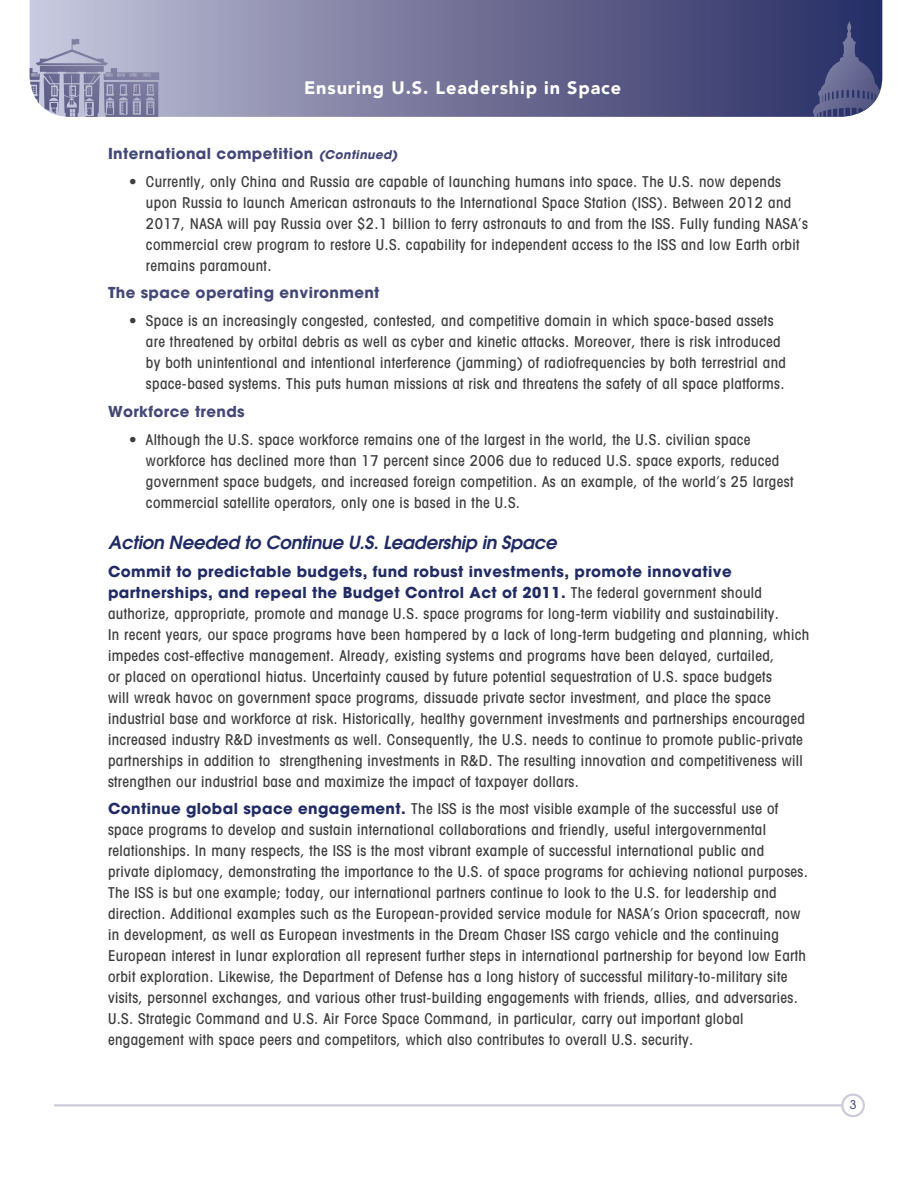
<style>
.page{position:relative;width:918px;height:1188px;background:#fff}
.page>*{position:absolute;margin:0;border:0;box-sizing:border-box;transform-origin:0 0}
.t1{font:italic 600 18px "Avant Garde";letter-spacing:-.01em;color:#212b64}
.t2{font:900 18px "Avenir";letter-spacing:.05em;color:#fff}
.t3{font:500 condensed 15px/21px "Avant Garde";letter-spacing:.025em;color:#3e3e3f}
.t4{font:700 15px "Avant Garde";letter-spacing:.025em;color:#444877}
.t5{font:12px "Avant Garde";color:#212b64}
.s1{font-style:italic;font-size:12px}
.s2{font-weight:700;font-stretch:normal;color:#212b64}
</style>
<div class="page">
<hr style="left:54px;top:1104px;width:788px;height:2px;background:#cecbd9">
<div style="left:841px;top:1094px;width:24px;height:23px;border:2px solid #cecbd9;border-radius:50%"></div>
<svg style="left:30px;top:0;width:852px;height:117px;background:#727399"></svg>
<svg style="left:30px;top:39px;width:129px;height:78px;background:#9fa0bc"></svg>
<svg style="left:813px;top:21px;width:70px;height:96px;background:#4f5482"></svg>
<p class="t2" style="left:304px;top:73px;width:319px">Ensuring U.S. Leadership in Space</p>
<p class="t4" style="left:108px;top:144px;width:291px">International competition <span class="s1">(Continued)</span></p>
<p class="t3" style="left:146px;top:170px;width:663px;text-indent:-17px">• Currently, only China and Russia are capable of launching humans into space. The U.S. now depends upon Russia to launch American astronauts to the International Space Station (ISS). Between 2012 and 2017, NASA will pay Russia over $2.1 billion to ferry astronauts to and from the ISS. Fully funding NASA’s commercial crew program to restore U.S. capability for independent access to the ISS and low Earth orbit remains paramount.</p>
<p class="t4" style="left:108px;top:283px;width:273px">The space operating environment</p>
<p class="t3" style="left:146px;top:310px;width:642px;text-indent:-17px">• Space is an increasingly congested, contested, and competitive domain in which space-based assets are threatened by orbital debris as well as cyber and kinetic attacks. Moreover, there is risk introduced by both unintentional and intentional interference (jamming) of radiofrequencies by both terrestrial and space-based systems. This puts human missions at risk and threatens the safety of all space platforms.</p>
<p class="t4" style="left:108px;top:402px;width:138px">Workforce trends</p>
<p class="t3" style="left:146px;top:428px;width:649px;text-indent:-17px">• Although the U.S. space workforce remains one of the largest in the world, the U.S. civilian space workforce has declined more than 17 percent since 2006 due to reduced U.S. space exports, reduced government space budgets, and increased foreign competition. As an example, of the world’s 25 largest commercial satellite operators, only one is based in the U.S.</p>
<p class="t1" style="left:108px;top:531px;width:450px">Action Needed to Continue U.S. Leadership in Space</p>
<p class="t3" style="left:108px;top:560px;width:703px"><span class="s2">Commit to predictable budgets, fund robust investments, promote innovative partnerships, and repeal the Budget Control Act of 2011.</span> The federal government should authorize, appropriate, promote and manage U.S. space programs for long-term viability and sustainability.<br>In recent years, our space programs have been hampered by a lack of long-term budgeting and planning, which impedes cost-effective management. Already, existing systems and programs have been delayed, curtailed,<br>or placed on operational hiatus. Uncertainty caused by future potential sequestration of U.S. space budgets<br>will wreak havoc on government space programs, dissuade private sector investment, and place the space industrial base and workforce at risk. Historically, healthy government investments and partnerships encouraged increased industry R&amp;D investments as well. Consequently, the U.S. needs to continue to promote public-private partnerships in addition to strengthening investments in R&amp;D. The resulting innovation and competitiveness will strengthen our industrial base and maximize the impact of taxpayer dollars.</p>
<p class="t3" style="left:108px;top:798px;width:701px"><span class="s2">Continue global space engagement.</span> The ISS is the most visible example of the successful use of space programs to develop and sustain international collaborations and friendly, useful intergovernmental relationships. In many respects, the ISS is the most vibrant example of successful international public and private diplomacy, demonstrating the importance to the U.S. of space programs for achieving national purposes.<br>The ISS is but one example; today, our international partners continue to look to the U.S. for leadership and direction. Additional examples such as the European-provided service module for NASA’s Orion spacecraft, now in development, as well as European investments in the Dream Chaser ISS cargo vehicle and the continuing European interest in lunar exploration all represent further steps in international partnership for beyond low Earth orbit exploration. Likewise, the Department of Defense has a long history of successful military-to-military site visits, personnel exchanges, and various other trust-building engagements with friends, allies, and adversaries.<br>U.S. Strategic Command and U.S. Air Force Space Command, in particular, carry out important global engagement with space peers and competitors, which also contributes to overall U.S. security.</p>
<p class="t5" style="left:850px;top:1098px;width:8px">3</p>
</div>
